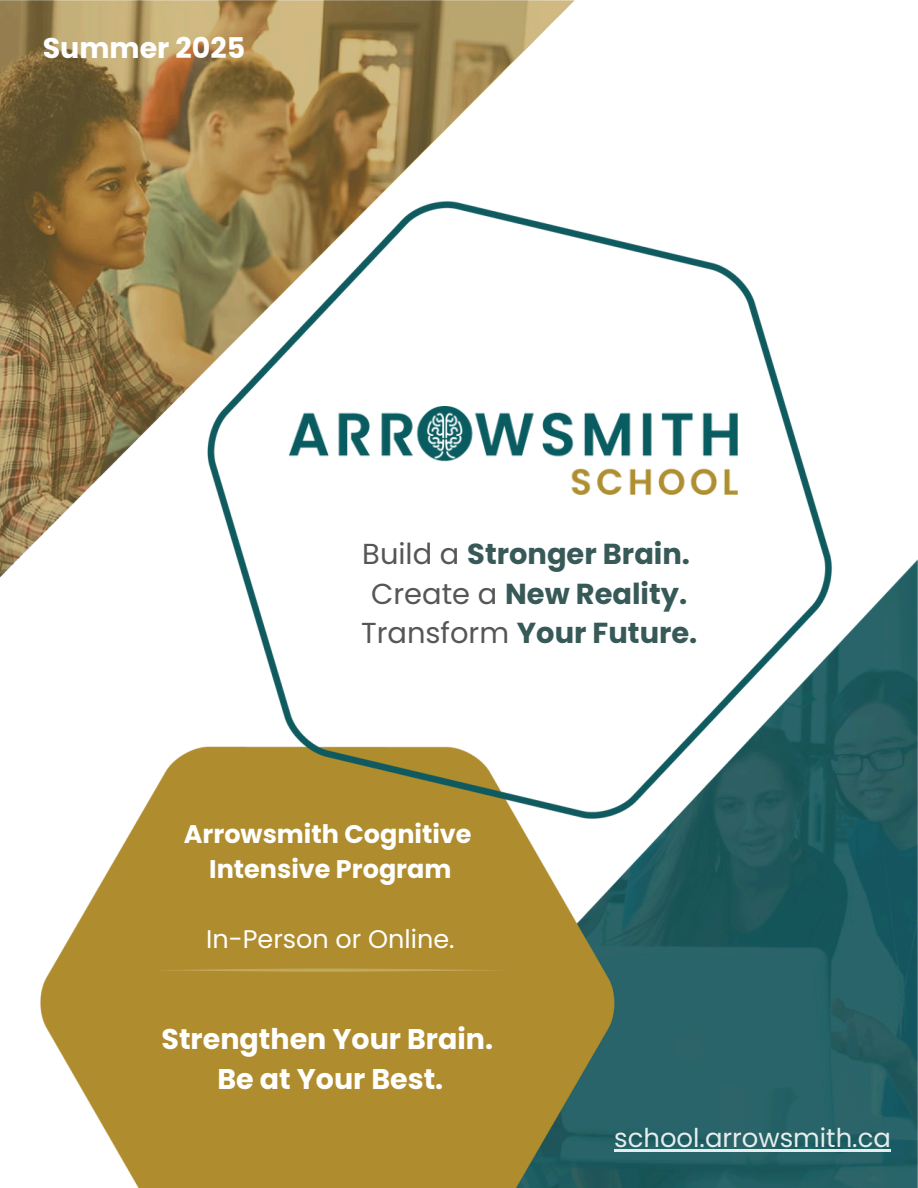
<style>
.page{position:relative;width:918px;height:1188px;background:#fff}
.page>*{position:absolute;margin:0;border:0;box-sizing:border-box;transform-origin:0 0}
.t1{font:700 28.95px/39.3px "Poppins";color:#375957;text-align:center}
.t2{font:700 28.5px/39.3px "Poppins";color:#fff;text-align:center}
.t3{font:25.95px "Poppins";color:#fff}
.t4{font:700 25.5px/34.8px "Poppins";color:#fff;text-align:center}
.t5{font:25.5px "Poppins";color:#fff}
.s1{font-weight:400;color:#565656}
</style>
<div class="page">
<img style="left:0;top:0;width:918px;height:1188px">
<svg style="left:153px;top:969px;width:354px;height:3px"></svg>
<img style="left:290px;top:407px;width:448px;height:87px">
<hr style="left:614px;top:1150px;width:277px;height:2px;background:#fff">
<h3 class="t2" style="left:43px;top:28px;width:204px">Summer 2025</h3>
<p class="t1" style="left:361px;top:534px;width:338px"><span class="s1">Build a</span> Stronger Brain.<br><span class="s1">Create a</span> New Reality.<br><span class="s1">Transform</span> Your Future.</p>
<h1 class="t4" style="left:184px;top:817px;width:289px">Arrowsmith Cognitive<br>Intensive Program</h1>
<p class="t5" style="left:206px;top:921px;width:250px">In-Person or Online.</p>
<h2 class="t2" style="left:162px;top:1020px;width:333px">Strengthen Your Brain.<br>Be at Your Best.</h2>
<p class="t3" style="left:614px;top:1120px;width:278px">school.arrowsmith.ca</p>
</div>
